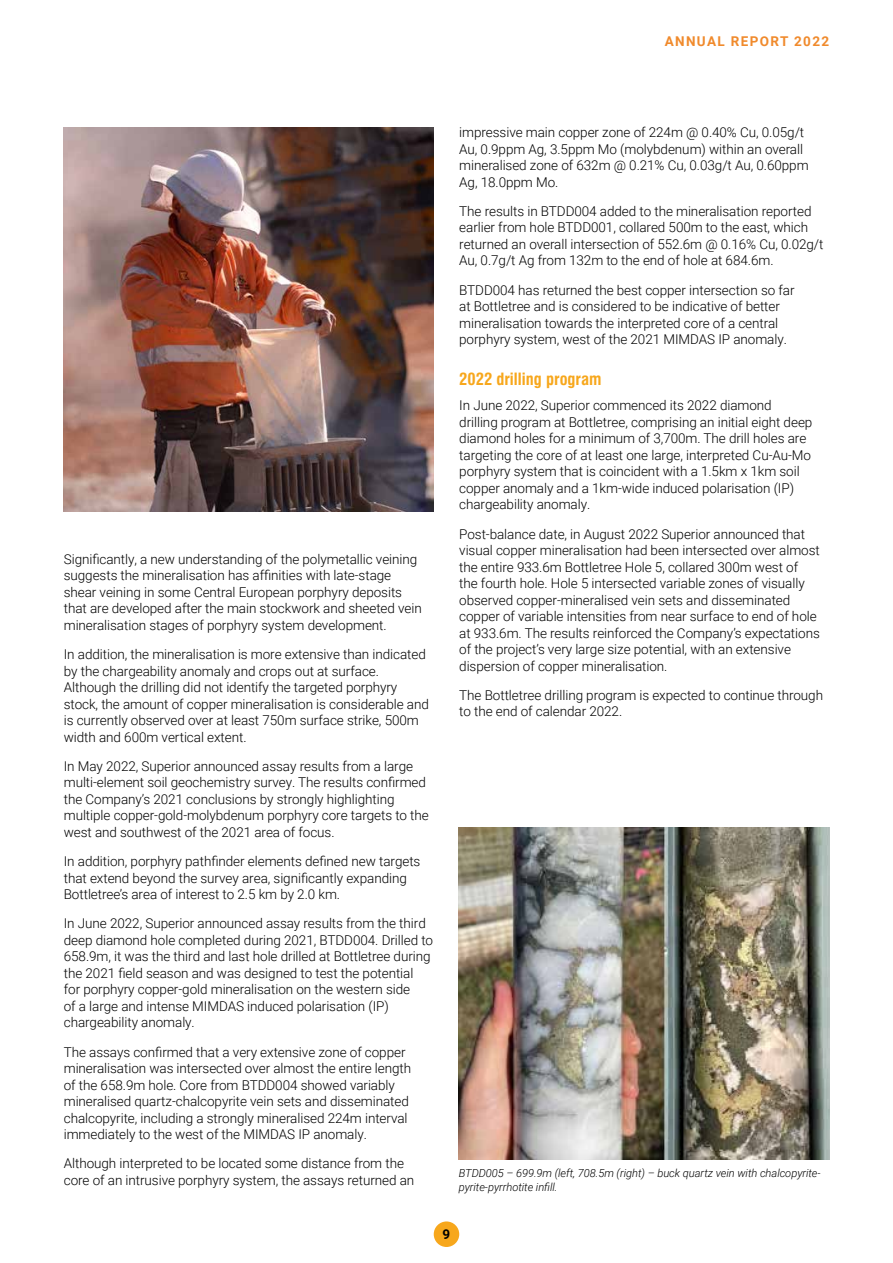
<style>
.page{position:relative;width:893px;height:1263px;background:#fff}
.page>*{position:absolute;margin:0;border:0;box-sizing:border-box;transform-origin:0 0}
.t1{font:700 condensed 16.5px "Swiss 721 BT";color:#f7a71c}
.t2{font:300 13.5px/16.5px "Roboto";letter-spacing:-.005em;color:#000}
.t3{font:700 13.5px "Roboto";letter-spacing:.1em;color:#f08a2c}
.t4{font:700 13.5px "Roboto";color:#000}
.t5{font:italic 300 11.1px/13.4px "Roboto";letter-spacing:-.005em;color:#000}
</style>
<div class="page">
<div style="left:434px;top:1221px;width:25px;height:26px;background:#f7a71c;border-radius:50%"></div>
<img style="left:459px;top:827px;width:370px;height:332px">
<img style="left:63px;top:128px;width:371px;height:384px">
<p class="t3" style="left:665px;top:32px;width:166px">ANNUAL REPORT 2022</p>
<p class="t2" style="left:64px;top:550px;width:360px">Significantly, a new understanding of the polymetallic veining suggests the mineralisation has affinities with late-stage shear veining in some Central European porphyry deposits that are developed after the main stockwork and sheeted vein mineralisation stages of porphyry system development.</p>
<p class="t2" style="left:64px;top:645px;width:367px">In addition, the mineralisation is more extensive than indicated by the chargeability anomaly and crops out at surface.<br>Although the drilling did not identify the targeted porphyry stock, the amount of copper mineralisation is considerable and is currently observed over at least 750m surface strike, 500m width and 600m vertical extent.</p>
<p class="t2" style="left:64px;top:757px;width:367px">In May 2022, Superior announced assay results from a large multi-element soil geochemistry survey. The results confirmed the Company’s 2021 conclusions by strongly highlighting multiple copper-gold-molybdenum porphyry core targets to the west and southwest of the 2021 area of focus.</p>
<p class="t2" style="left:64px;top:852px;width:358px">In addition, porphyry pathfinder elements defined new targets that extend beyond the survey area, significantly expanding<br>Bottletree’s area of interest to 2.5 km by 2.0 km.</p>
<p class="t2" style="left:64px;top:915px;width:371px">In June 2022, Superior announced assay results from the third deep diamond hole completed during 2021, BTDD004. Drilled to 658.9m, it was the third and last hole drilled at Bottletree during the 2021 field season and was designed to test the potential for porphyry copper-gold mineralisation on the western side<br>of a large and intense MIMDAS induced polarisation (IP) chargeability anomaly.</p>
<p class="t2" style="left:64px;top:1043px;width:349px">The assays confirmed that a very extensive zone of copper mineralisation was intersected over almost the entire length of the 658.9m hole. Core from BTDD004 showed variably mineralised quartz-chalcopyrite vein sets and disseminated chalcopyrite, including a strongly mineralised 224m interval immediately to the west of the MIMDAS IP anomaly.</p>
<p class="t2" style="left:64px;top:1155px;width:352px">Although interpreted to be located some distance from the core of an intrusive porphyry system, the assays returned an</p>
<p class="t2" style="left:459px;top:124px;width:351px">impressive main copper zone of 224m @ 0.40% Cu, 0.05g/t Au, 0.9ppm Ag, 3.5ppm Mo (molybdenum) within an overall mineralised zone of 632m @ 0.21% Cu, 0.03g/t Au, 0.60ppm Ag, 18.0ppm Mo.</p>
<p class="t2" style="left:459px;top:202px;width:366px">The results in BTDD004 added to the mineralisation reported earlier from hole BTDD001, collared 500m to the east, which returned an overall intersection of 552.6m @ 0.16% Cu, 0.02g/t Au, 0.7g/t Ag from 132m to the end of hole at 684.6m.</p>
<p class="t2" style="left:459px;top:281px;width:337px">BTDD004 has returned the best copper intersection so far at Bottletree and is considered to be indicative of better mineralisation towards the interpreted core of a central porphyry system, west of the 2021 MIMDAS IP anomaly.</p>
<p class="t1" style="left:459px;top:369px;width:144px">2022 drilling program</p>
<p class="t2" style="left:459px;top:397px;width:355px">In June 2022, Superior commenced its 2022 diamond drilling program at Bottletree, comprising an initial eight deep diamond holes for a minimum of 3,700m. The drill holes are targeting the core of at least one large, interpreted Cu-Au-Mo porphyry system that is coincident with a 1.5km x 1km soil copper anomaly and a 1km-wide induced polarisation (IP) chargeability anomaly.</p>
<p class="t2" style="left:459px;top:525px;width:362px">Post-balance date, in August 2022 Superior announced that visual copper mineralisation had been intersected over almost the entire 933.6m Bottletree Hole 5, collared 300m west of the fourth hole. Hole 5 intersected variable zones of visually observed copper-mineralised vein sets and disseminated copper of variable intensities from near surface to end of hole at 933.6m. The results reinforced the Company’s expectations of the project’s very large size potential, with an extensive dispersion of copper mineralisation.</p>
<p class="t2" style="left:459px;top:686px;width:365px">The Bottletree drilling program is expected to continue through to the end of calendar 2022.</p>
<p class="t5" style="left:459px;top:1166px;width:363px">BTDD005 – 699.9m (left, 708.5m (right) – buck quartz vein with chalcopyrite&shy;pyrite-pyrrhotite infill.</p>
<p class="t4" style="left:443px;top:1225px;width:9px">9</p>
</div>
